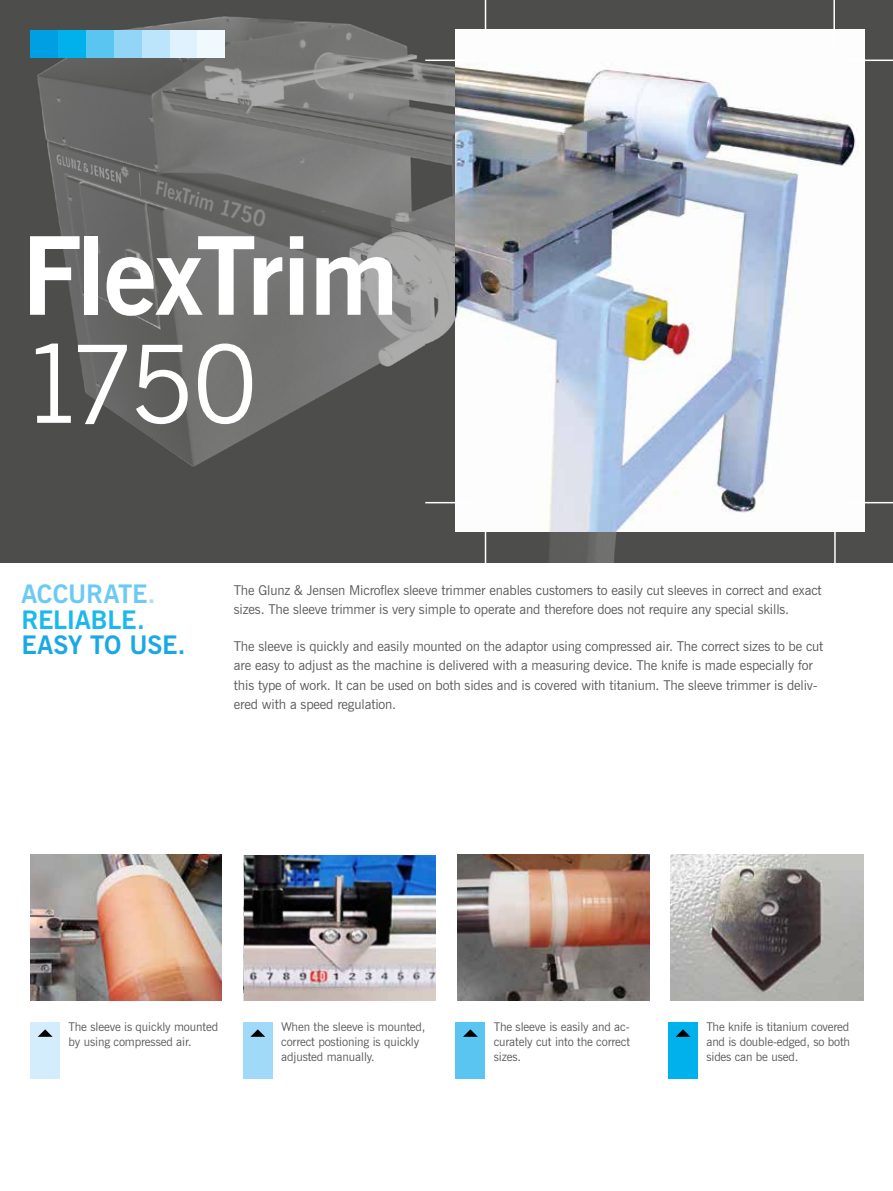
<style>
.page{position:relative;width:893px;height:1191px;background:#fff}
.page>*{position:absolute;margin:0;border:0;box-sizing:border-box;transform-origin:0 0}
.t1{font:700 108px "News Gothic";letter-spacing:-.02em;color:#fff}
.t2{font:108px "News Gothic";color:#fff}
.t3{font:700 25.5px/25.5px "News Gothic";letter-spacing:-.01em;color:#00b1eb}
.t4{font:700 25.5px "News Gothic";letter-spacing:-.005em;color:#009fe3}
.t5{font:13.5px/19.5px "News Gothic";letter-spacing:-.01em;color:#5a5a59}
.t6{font:12px/15px "News Gothic";letter-spacing:-.01em;color:#5a5a59}
.s1{color:#5bc5f2}
.s2{color:#a1daf8}
</style>
<div class="page">
<img style="left:0;top:0;width:893px;height:563px">
<img style="left:455px;top:30px;width:410px;height:501px">
<div style="left:197px;top:30px;width:28px;height:27px;background:#f0f9fe"></div>
<div style="left:169px;top:30px;width:28px;height:27px;background:#dff2fd"></div>
<div style="left:142px;top:30px;width:27px;height:27px;background:#bce4fa"></div>
<div style="left:114px;top:30px;width:28px;height:27px;background:#93d5f6"></div>
<div style="left:86px;top:30px;width:28px;height:27px;background:#5bc5f2"></div>
<div style="left:58px;top:30px;width:28px;height:27px;background:#00b1eb"></div>
<div style="left:30px;top:30px;width:28px;height:27px;background:#009fe3"></div>
<hr style="left:485px;top:0;width:1px;height:51px;background:#fff">
<hr style="left:425px;top:60px;width:51px;height:1px;background:#fff">
<hr style="left:485px;top:512px;width:1px;height:51px;background:#fff">
<hr style="left:425px;top:502px;width:51px;height:1px;background:#fff">
<hr style="left:833px;top:0;width:2px;height:51px;background:#fff">
<hr style="left:843px;top:60px;width:50px;height:1px;background:#fff">
<hr style="left:834px;top:512px;width:2px;height:51px;background:#fff">
<hr style="left:844px;top:502px;width:49px;height:1px;background:#fff">
<div style="left:30px;top:1022px;width:30px;height:56px;background:#d4edfc"></div>
<div style="left:243px;top:1022px;width:30px;height:56px;background:#a1daf8"></div>
<div style="left:455px;top:1022px;width:30px;height:56px;background:#5bc5f2"></div>
<div style="left:668px;top:1022px;width:30px;height:56px;background:#00b1eb"></div>
<svg style="left:38px;top:1029px;width:14px;height:7px"></svg>
<svg style="left:251px;top:1029px;width:14px;height:7px"></svg>
<svg style="left:464px;top:1029px;width:13px;height:7px"></svg>
<svg style="left:676px;top:1029px;width:14px;height:7px"></svg>
<img style="left:30px;top:855px;width:192px;height:145px">
<img style="left:671px;top:855px;width:192px;height:145px">
<img style="left:244px;top:855px;width:192px;height:145px">
<img style="left:458px;top:854px;width:191px;height:146px">
<h1 class="t1" style="left:21px;top:204px;width:379px">FlexTrim</h1>
<h1 class="t2" style="left:21px;top:314px;width:238px">1750</h1>
<h2 class="t3" style="left:21px;top:582px;width:136px"><span class="s1">ACCURATE</span><span class="s2">.<br></span>RELIABLE.</h2>
<h2 class="t4" style="left:21px;top:628px;width:166px">EASY TO USE.</h2>
<p class="t5" style="left:234px;top:580px;width:589px">The Glunz &amp; Jensen Microflex sleeve trimmer enables customers to easily cut sleeves in correct and exact sizes. The sleeve trimmer is very simple to operate and therefore does not require any special skills.</p>
<p class="t5" style="left:234px;top:636px;width:591px">The sleeve is quickly and easily mounted on the adaptor using compressed air. The correct sizes to be cut are easy to adjust as the machine is delivered with a measuring device. The knife is made especially for this type of work. It can be used on both sides and is covered with titanium. The sleeve trimmer is deliv&shy;ered with a speed regulation.</p>
<p class="t6" style="left:69px;top:1019px;width:151px">The sleeve is quickly mounted by using compressed air.</p>
<p class="t6" style="left:281px;top:1019px;width:146px">When the sleeve is mounted, correct postioning is quickly adjusted manually.</p>
<p class="t6" style="left:706px;top:1019px;width:145px;text-align:justify">The knife is titanium covered and is double-edged, so both sides can be used.</p>
<p class="t6" style="left:494px;top:1019px;width:138px;text-align:justify">The sleeve is easily and ac&shy;curately cut into the correct sizes.</p>
</div>
